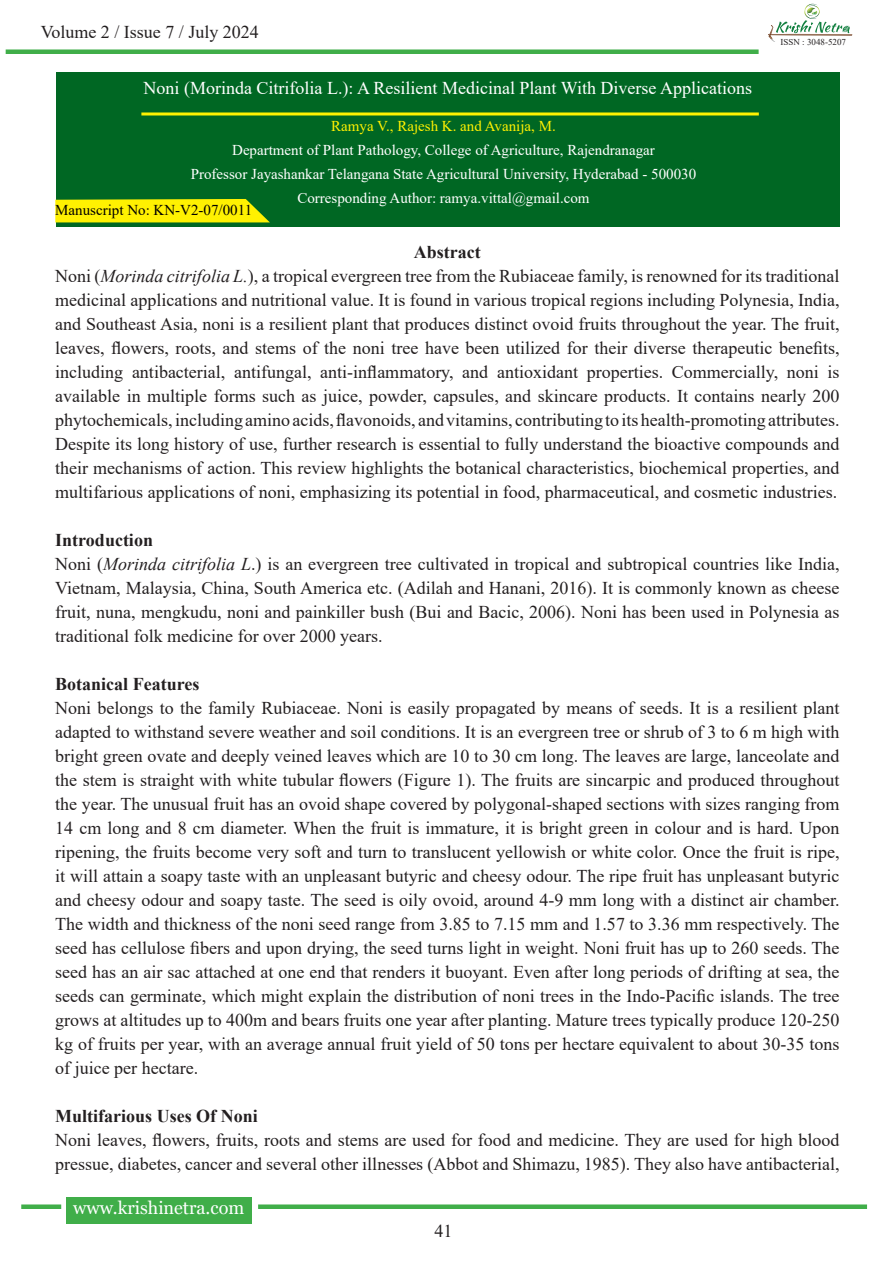
<style>
.page{position:relative;width:893px;height:1263px;background:#fff}
.page>*{position:absolute;margin:0;border:0;box-sizing:border-box;transform-origin:0 0}
.t1{font:18px/24px "Times New Roman";color:#231f20}
.t2{font:18px "Times New Roman";color:#fff}
.t3{font:700 18px "Times New Roman";color:#231f20}
.t4{font:18px "Vani";color:#fff}
.t5{font:15px/24px "Times New Roman";color:#fff;text-align:center}
.t6{font:15px "Times New Roman";color:#fff101}
.t7{font:15px "Times New Roman";color:#000}
.t8{font:9px "Times New Roman";color:#231f20}
.s1{font-weight:700}
.s2{font-style:italic}
</style>
<div class="page">
<div style="left:66px;top:1197px;width:186px;height:27px;background:#40ae49"></div>
<div style="left:6px;top:49px;width:753px;height:5px;background:#40ae49"></div>
<div style="left:258px;top:1204px;width:609px;height:5px;background:#40ae49"></div>
<div style="left:21px;top:1204px;width:40px;height:5px;background:#40ae49"></div>
<svg style="left:768px;top:4px;width:85px;height:38px"></svg>
<div style="left:56px;top:72px;width:783px;height:154px;background:#006723"></div>
<svg style="left:55px;top:199px;width:215px;height:23px;background:#ece703"></svg>
<hr style="left:141px;top:112px;width:618px;height:3px;background:#fff101">
<p class="t1" style="left:41px;top:20px;width:220px">Volume 2 / Issue 7 / July 2024</p>
<p class="t2" style="left:144px;top:75px;width:610px">Noni (Morinda Citrifolia L.): A Resilient Medicinal Plant With Diverse Applications</p>
<p class="t6" style="left:331px;top:115px;width:226px">Ramya V., Rajesh K. and Avanija, M.</p>
<p class="t5" style="left:191px;top:137px;width:507px">Department of Plant Pathology, College of Agriculture, Rajendranagar<br>Professor Jayashankar Telangana State Agricultural University, Hyderabad - 500030<br>Corresponding Author: ramya.vittal@gmail.com</p>
<p class="t7" style="left:55px;top:199px;width:198px">Manuscript No: KN-V2-07/0011</p>
<p class="t8" style="left:780px;top:36px;width:67px">ISSN : 3048-5207</p>
<p class="t1" style="left:55px;top:239px;width:786px;text-align:center"><span class="s1">Abstract<br></span>Noni (<span class="s2">Morinda citrifolia L.</span>), a tropical evergreen tree from the Rubiaceae family, is renowned for its traditional medicinal applications and nutritional value. It is found in various tropical regions including Polynesia, India, and Southeast Asia, noni is a resilient plant that produces distinct ovoid fruits throughout the year. The fruit, leaves, flowers, roots, and stems of the noni tree have been utilized for their diverse therapeutic benefits, including antibacterial, antifungal, anti-inflammatory, and antioxidant properties. Commercially, noni is available in multiple forms such as juice, powder, capsules, and skincare products. It contains nearly 200 phytochemicals, including amino acids, flavonoids, and vitamins, contributing to its health-promoting attributes.<br>Despite its long history of use, further research is essential to fully understand the bioactive compounds and their mechanisms of action. This review highlights the botanical characteristics, biochemical properties, and multifarious applications of noni, emphasizing its potential in food, pharmaceutical, and cosmetic industries.</p>
<p class="t1" style="left:55px;top:527px;width:786px"><span class="s1">Introduction<br></span>Noni (<span class="s2">Morinda citrifolia L</span>.) is an evergreen tree cultivated in tropical and subtropical countries like India, Vietnam, Malaysia, China, South America etc. (Adilah and Hanani, 2016). It is commonly known as cheese fruit, nuna, mengkudu, noni and painkiller bush (Bui and Bacic, 2006). Noni has been used in Polynesia as traditional folk medicine for over 2000 years.</p>
<p class="t3" style="left:55px;top:671px;width:146px">Botanical Features</p>
<p class="t1" style="left:55px;top:695px;width:786px;text-align:justify">Noni belongs to the family Rubiaceae. Noni is easily propagated by means of seeds. It is a resilient plant adapted to withstand severe weather and soil conditions. It is an evergreen tree or shrub of 3 to 6 m high with bright green ovate and deeply veined leaves which are 10 to 30 cm long. The leaves are large, lanceolate and the stem is straight with white tubular flowers (Figure 1). The fruits are sincarpic and produced throughout the year. The unusual fruit has an ovoid shape covered by polygonal-shaped sections with sizes ranging from 14 cm long and 8 cm diameter. When the fruit is immature, it is bright green in colour and is hard. Upon ripening, the fruits become very soft and turn to translucent yellowish or white color. Once the fruit is ripe, it will attain a soapy taste with an unpleasant butyric and cheesy odour. The ripe fruit has unpleasant butyric and cheesy odour and soapy taste. The seed is oily ovoid, around 4-9 mm long with a distinct air chamber.<br>The width and thickness of the noni seed range from 3.85 to 7.15 mm and 1.57 to 3.36 mm respectively. The seed has cellulose fibers and upon drying, the seed turns light in weight. Noni fruit has up to 260 seeds. The seed has an air sac attached at one end that renders it buoyant. Even after long periods of drifting at sea, the seeds can germinate, which might explain the distribution of noni trees in the Indo-Pacific islands. The tree grows at altitudes up to 400m and bears fruits one year after planting. Mature trees typically produce 120-250 kg of fruits per year, with an average annual fruit yield of 50 tons per hectare equivalent to about 30-35 tons of juice per hectare.</p>
<p class="t3" style="left:55px;top:1103px;width:204px">Multifarious Uses Of Noni</p>
<p class="t1" style="left:55px;top:1127px;width:786px">Noni leaves, flowers, fruits, roots and stems are used for food and medicine. They are used for high blood pressue, diabetes, cancer and several other illnesses (Abbot and Shimazu, 1985). They also have antibacterial,</p>
<p class="t4" style="left:73px;top:1197px;width:173px">www.krishinetra.com</p>
<p class="t1" style="left:434px;top:1218px;width:19px">41</p>
</div>
